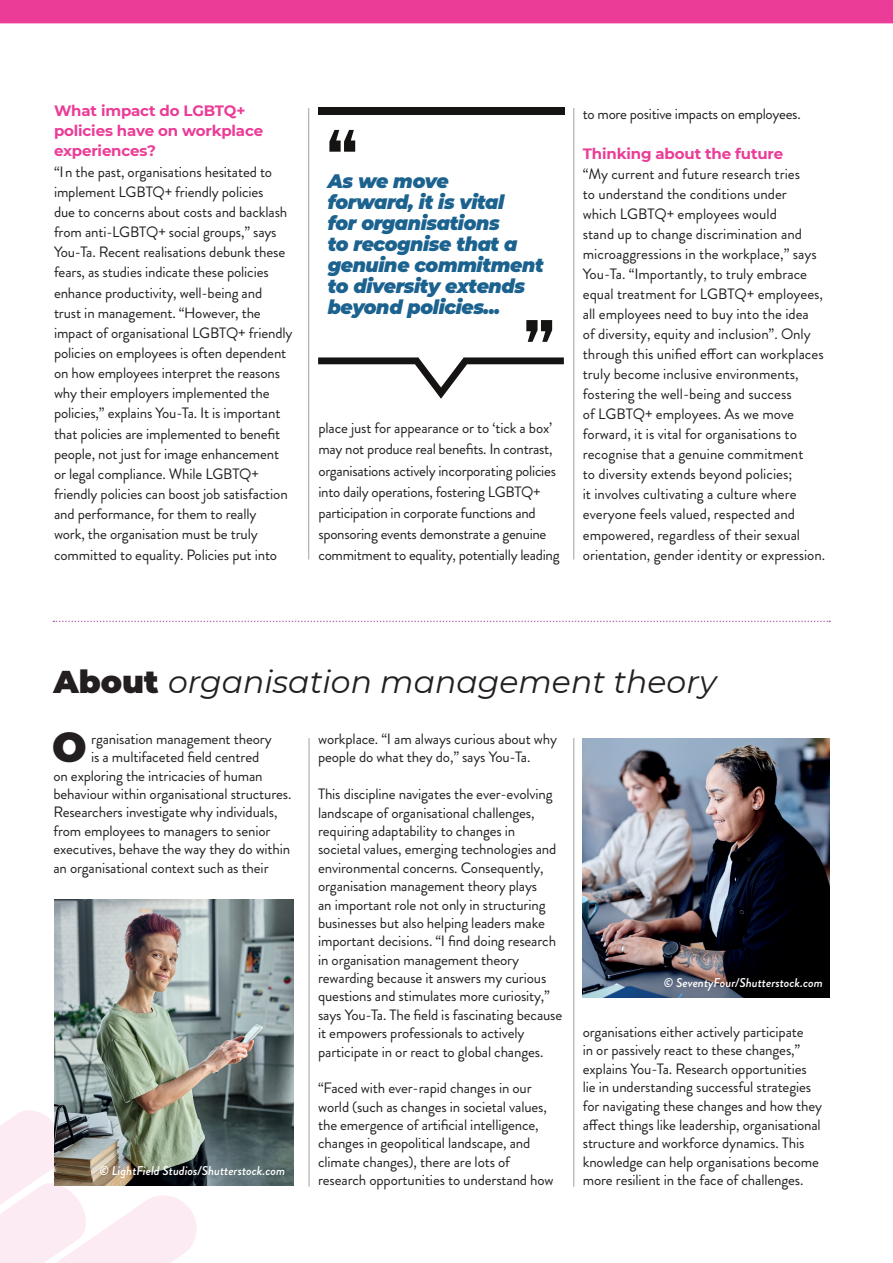
<style>
.page{position:relative;width:893px;height:1263px;background:#fff}
.page>*{position:absolute;margin:0;border:0;box-sizing:border-box;transform-origin:0 0}
.t1{font:900 40.65px "Montserrat";color:#231f20}
.t2{font:italic 31.5px "Montserrat";color:#231f20}
.t3{font:italic 900 19.5px/21px "Montserrat";letter-spacing:-.02em;color:#1b628f}
.t4{font:15px/20.1px "Brandon Grotesque";letter-spacing:-.01em;color:#231f20}
.t5{font:700 15px/20.1px "Montserrat";letter-spacing:-.01em;color:#eb3c97}
.t6{font:italic 500 12.75px "Brandon Grotesque";color:#fff}
.s1{font-weight:900;font-style:normal}
</style>
<div class="page">
<div style="left:0;top:0;width:893px;height:23px;background:#eb3c97"></div>
<hr style="left:308px;top:108px;width:1px;height:451px;background:#a0a1a5">
<hr style="left:309px;top:738px;width:1px;height:448px;background:#a0a1a5">
<hr style="left:573px;top:738px;width:1px;height:449px;background:#a0a1a5">
<hr style="left:573px;top:108px;width:1px;height:451px;background:#a0a1a5">
<svg style="left:0;top:1110px;width:201px;height:153px"></svg>
<div style="left:319px;top:107px;width:245px;height:7px;background:#161412"></div>
<svg style="left:329px;top:130px;width:26px;height:22px"></svg>
<svg style="left:318px;top:357px;width:246px;height:42px"></svg>
<svg style="left:526px;top:320px;width:26px;height:22px"></svg>
<svg style="left:53px;top:621px;width:777px;height:1px"></svg>
<img style="left:583px;top:738px;width:246px;height:259px">
<img style="left:54px;top:899px;width:239px;height:286px">
<p class="t5" style="left:54px;top:100px;width:211px">What impact do LGBTQ+ policies have on workplace experiences?</p>
<p class="t4" style="left:54px;top:162px;width:240px">“In the past, organisations hesitated to implement LGBTQ+ friendly policies<br>due to concerns about costs and backlash from anti-LGBTQ+ social groups,” says You-Ta. Recent realisations debunk these fears, as studies indicate these policies enhance productivity, well-being and trust in management. “However, the impact of organisational LGBTQ+ friendly policies on employees is often dependent on how employees interpret the reasons why their employers implemented the policies,” explains You-Ta. It is important that policies are implemented to benefit people, not just for image enhancement or legal compliance. While LGBTQ+ friendly policies can boost job satisfaction and performance, for them to really<br>work, the organisation must be truly committed to equality. Policies put into</p>
<p class="t3" style="left:328px;top:169px;width:217px">As we move<br>forward, it is vital<br>for organisations<br>to recognise that a genuine commitment to diversity extends beyond policies...</p>
<p class="t4" style="left:318px;top:418px;width:243px;line-height:21px">place just for appearance or to ‘tick a box’ may not produce real benefits. In contrast, organisations actively incorporating policies into daily operations, fostering LGBTQ+ participation in corporate functions and sponsoring events demonstrate a genuine commitment to equality, potentially leading</p>
<p class="t4" style="left:583px;top:104px;width:219px">to more positive impacts on employees.</p>
<p class="t5" style="left:583px;top:142px;width:202px">Thinking about the future</p>
<p class="t4" style="left:583px;top:164px;width:244px">“My current and future research tries<br>to understand the conditions under<br>which LGBTQ+ employees would<br>stand up to change discrimination and microaggressions in the workplace,” says You-Ta. “Importantly, to truly embrace equal treatment for LGBTQ+ employees, all employees need to buy into the idea<br>of diversity, equity and inclusion”. Only through this unified effort can workplaces truly become inclusive environments, fostering the well-being and success<br>of LGBTQ+ employees. As we move forward, it is vital for organisations to recognise that a genuine commitment<br>to diversity extends beyond policies;<br>it involves cultivating a culture where everyone feels valued, respected and empowered, regardless of their sexual orientation, gender identity or expression.</p>
<p class="t2" style="left:53px;top:660px;width:665px"><span class="s1">About</span> organisation management theory</p>
<p class="t1" style="left:52px;top:717px;width:36px">O</p>
<p class="t4" style="left:91px;top:729px;width:182px">rganisation management theory</p>
<p class="t4" style="left:318px;top:730px;width:240px;line-height:18.5px">workplace. “I am always curious about why people do what they do,” says You-Ta.</p>
<p class="t4" style="left:318px;top:785px;width:246px;line-height:18.5px">This discipline navigates the ever-evolving landscape of organisational challenges, requiring adaptability to changes in<br>societal values, emerging technologies and environmental concerns. Consequently, organisation management theory plays<br>an important role not only in structuring businesses but also helping leaders make important decisions. “I find doing research in organisation management theory rewarding because it answers my curious questions and stimulates more curiosity,” says You-Ta. The field is fascinating because it empowers professionals to actively participate in or react to global changes.</p>
<p class="t4" style="left:318px;top:1079px;width:237px;line-height:18.5px">“Faced with ever-rapid changes in our world (such as changes in societal values, the emergence of artificial intelligence, changes in geopolitical landscape, and climate changes), there are lots of research opportunities to understand how</p>
<p class="t4" style="left:91px;top:747px;width:170px">is a multifaceted field centred</p>
<p class="t4" style="left:53px;top:765px;width:211px">on exploring the intricacies of human</p>
<p class="t4" style="left:53px;top:784px;width:240px">behaviour within organisational structures.</p>
<p class="t4" style="left:53px;top:802px;width:226px">Researchers investigate why individuals,</p>
<p class="t4" style="left:53px;top:821px;width:219px">from employees to managers to senior</p>
<p class="t4" style="left:53px;top:839px;width:238px">executives, behave the way they do within</p>
<p class="t4" style="left:53px;top:857px;width:217px">an organisational context such as their</p>
<p class="t6" style="left:664px;top:974px;width:161px">© SeventyFour/Shutterstock.com</p>
<p class="t4" style="left:583px;top:1022px;width:241px;line-height:18.6px">organisations either actively participate<br>in or passively react to these changes,” explains You-Ta. Research opportunities lie in understanding successful strategies for navigating these changes and how they affect things like leadership, organisational structure and workforce dynamics. This knowledge can help organisations become more resilient in the face of challenges.</p>
<p class="t6" style="left:99px;top:1161px;width:187px">© LightField Studios/Shutterstock.com</p>
</div>
